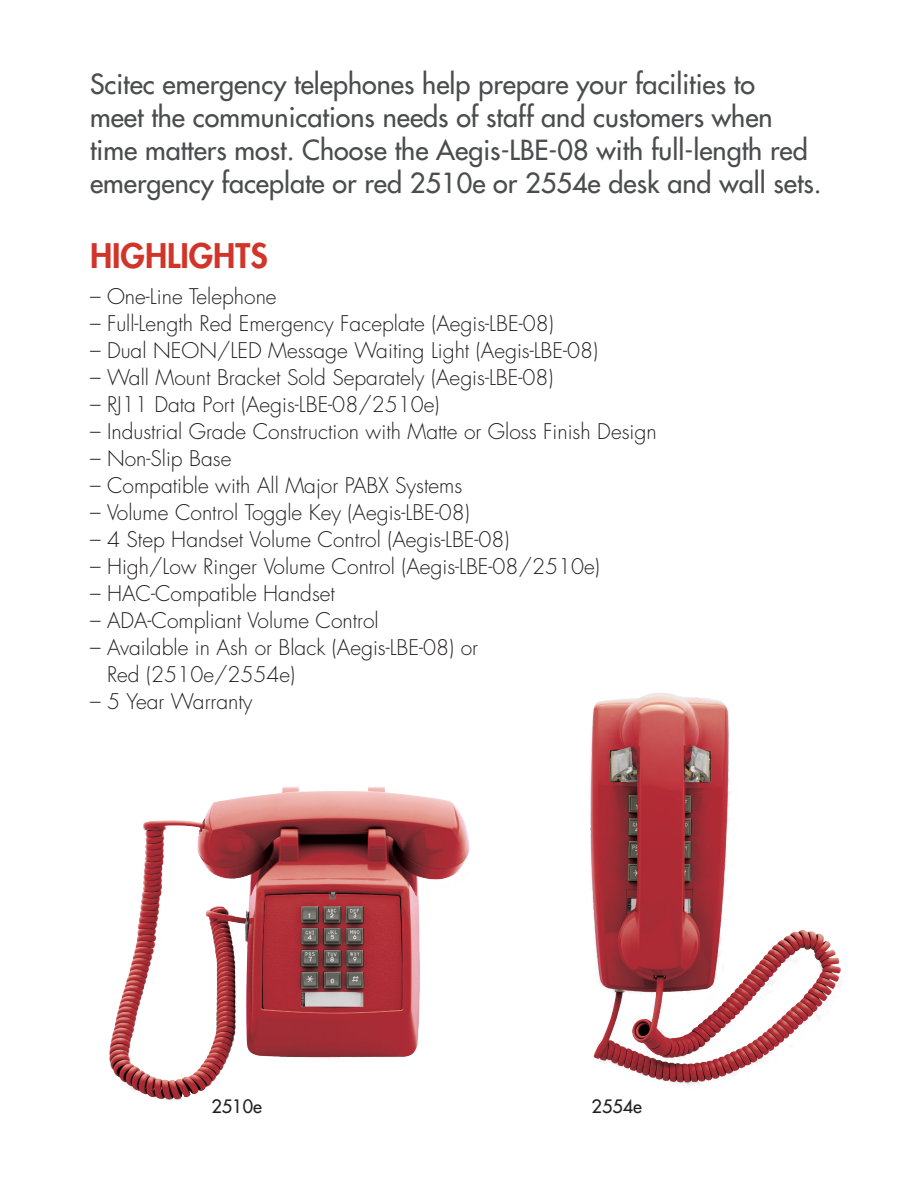
<style>
.page{position:relative;width:918px;height:1188px;background:#fff}
.page>*{position:absolute;margin:0;border:0;box-sizing:border-box;transform-origin:0 0}
.t1{font:800 33px "Futura Std";color:#d1352a}
.t2{font:500 27px/33px "Futura Std";color:#4b4c4d}
.t3{font:300 21px/27px "Futura Std";color:#231f20}
.t4{font:500 18px "Futura Std";color:#231f20}
</style>
<div class="page">
<img style="left:109px;top:786px;width:361px;height:314px">
<img style="left:590px;top:693px;width:251px;height:393px">
<p class="t2" style="left:90px;top:68px;width:733px">Scitec emergency telephones help prepare your facilities to<br>meet the communications needs of staff and customers when time matters most. Choose the Aegis-LBE-08 with full-length red emergency faceplate or red 2510e or 2554e desk and wall sets.</p>
<p class="t1" style="left:90px;top:235px;width:179px">HIGHLIGHTS</p>
<p class="t3" style="left:90px;top:284px;width:188px">– One-Line Telephone</p>
<p class="t3" style="left:90px;top:311px;width:465px">– Full-Length Red Emergency Faceplate (Aegis-LBE-08)</p>
<p class="t3" style="left:90px;top:338px;width:510px">– Dual NEON/LED Message Waiting Light (Aegis-LBE-08)</p>
<p class="t3" style="left:90px;top:365px;width:465px">– Wall Mount Bracket Sold Separately (Aegis-LBE-08)</p>
<p class="t3" style="left:90px;top:392px;width:351px">– RJ11 Data Port (Aegis-LBE-08/2510e)</p>
<p class="t3" style="left:90px;top:419px;width:568px">– Industrial Grade Construction with Matte or Gloss Finish Design</p>
<p class="t3" style="left:90px;top:446px;width:143px">– Non-Slip Base</p>
<p class="t3" style="left:90px;top:473px;width:374px">– Compatible with All Major PABX Systems</p>
<p class="t3" style="left:90px;top:500px;width:381px">– Volume Control Toggle Key (Aegis-LBE-08)</p>
<p class="t3" style="left:90px;top:527px;width:421px">– 4 Step Handset Volume Control (Aegis-LBE-08)</p>
<p class="t3" style="left:90px;top:554px;width:511px">– High/Low Ringer Volume Control (Aegis-LBE-08/2510e)</p>
<p class="t3" style="left:90px;top:581px;width:247px">– HAC-Compatible Handset</p>
<p class="t3" style="left:90px;top:608px;width:290px">– ADA-Compliant Volume Control</p>
<p class="t3" style="left:107px;top:635px;width:373px;text-indent:-17px">– Available in Ash or Black (Aegis-LBE-08) or<br>Red (2510e/2554e)</p>
<p class="t3" style="left:90px;top:689px;width:164px">– 5 Year Warranty</p>
<p class="t4" style="left:212px;top:1095px;width:52px">2510e</p>
<p class="t4" style="left:592px;top:1095px;width:52px">2554e</p>
</div>
